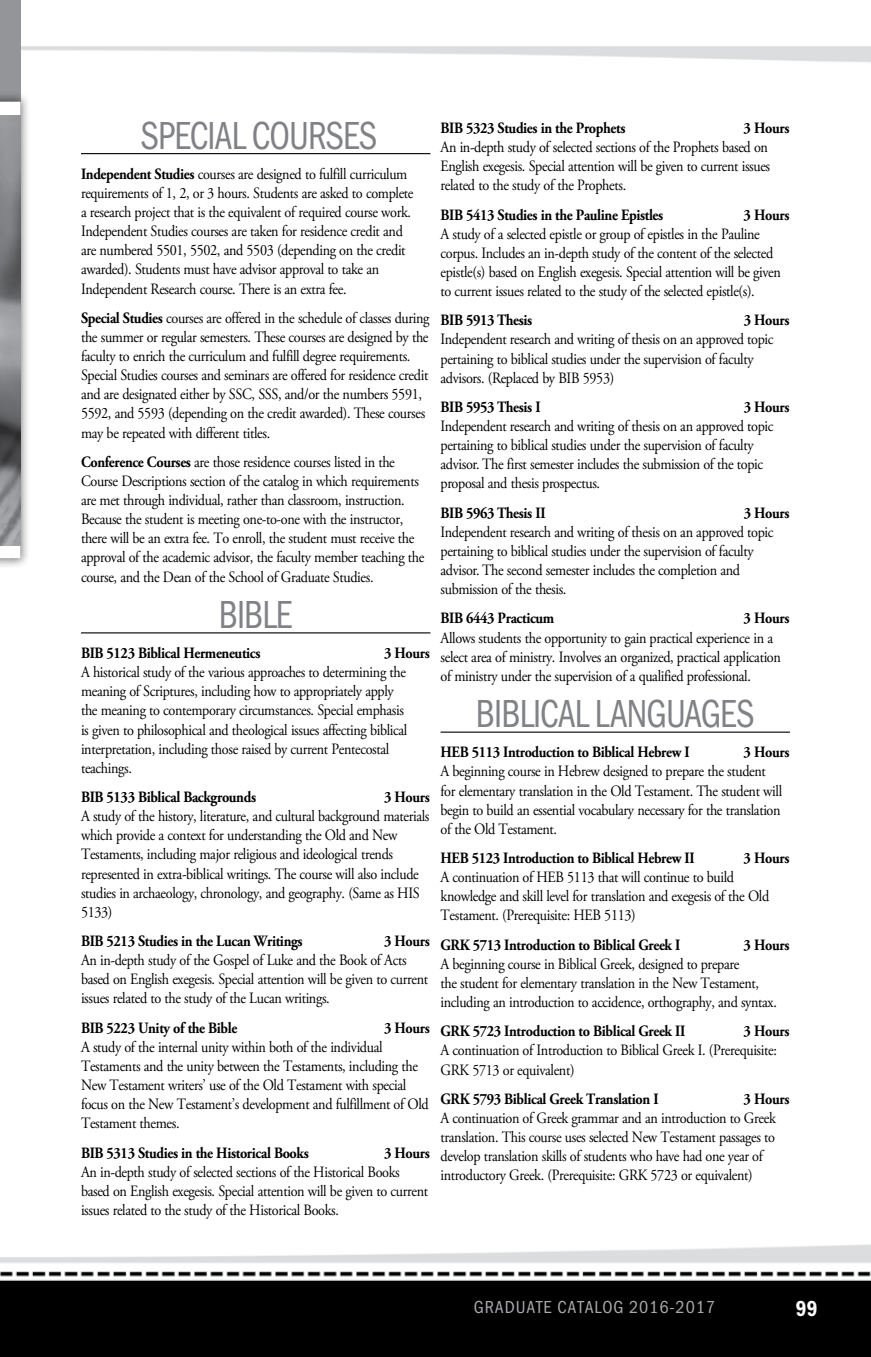
<style>
.page{position:relative;width:871px;height:1357px;background:#fff}
.page>*{position:absolute;margin:0;border:0;box-sizing:border-box;transform-origin:0 0}
.t1{font:40.5px "Franklin Gothic URW Con Boo";letter-spacing:-.025em;color:#808285;scale:.9 1}
.t2{font:22.5px "Franklin Gothic URW Con Dem";color:#fff;scale:.95 1}
.t3{font:18px "Franklin Gothic URW Con Boo";letter-spacing:.05em;color:#a7a9ac}
.t4{font:15.75px/19.1px "Adobe Garamond Pro";letter-spacing:-.025em;color:#000;scale:.9 1}
.t5{font:700 15.75px "Adobe Garamond Pro";letter-spacing:-.025em;color:#000;scale:.9 1}
.s1{font-weight:700}
</style>
<div class="page">
<img style="left:0;top:0;width:871px;height:1357px">
<div style="left:0;top:0;width:20px;height:101px;background:#939598"></div>
<div style="left:0;top:91px;width:31px;height:478px;background:#000;opacity:.5"></div>
<svg style="left:0;top:102px;width:20px;height:456px"></svg>
<img style="left:0;top:115px;width:20px;height:431px">
<hr style="left:81px;top:153px;width:349px;height:1px;background:#000">
<hr style="left:81px;top:632px;width:349px;height:1px;background:#000">
<hr style="left:440px;top:731px;width:350px;height:2px;background:#000">
<h1 class="t1" style="left:140px;top:110px;width:265px">SPECIAL COURSES</h1>
<p class="t4" style="left:81px;top:165px;width:371px"><span class="s1">Independent Studies</span> courses are designed to fulfill curriculum requirements of 1, 2, or 3 hours. Students are asked to complete a research project that is the equivalent of required course work.<br>Independent Studies courses are taken for residence credit and are numbered 5501, 5502, and 5503 (depending on the credit awarded). Students must have advisor approval to take an Independent Research course. There is an extra fee.</p>
<p class="t4" style="left:81px;top:309px;width:389px"><span class="s1">Special Studies</span> courses are offered in the schedule of classes during the summer or regular semesters. These courses are designed by the faculty to enrich the curriculum and fulfill degree requirements.<br>Special Studies courses and seminars are offered for residence credit and are designated either by SSC, SSS, and/or the numbers 5591, 5592, and 5593 (depending on the credit awarded). These courses may be repeated with different titles.</p>
<p class="t4" style="left:81px;top:453px;width:383px"><span class="s1">Conference Courses</span> are those residence courses listed in the Course Descriptions section of the catalog in which requirements are met through individual, rather than classroom, instruction.<br>Because the student is meeting one-to-one with the instructor, there will be an extra fee. To enroll, the student must receive the approval of the academic advisor, the faculty member teaching the course, and the Dean of the School of Graduate Studies.</p>
<h1 class="t1" style="left:219px;top:589px;width:84px">BIBLE</h1>
<p class="t5" style="left:81px;top:644px;width:201px">BIB 5123 Biblical Hermeneutics</p>
<p class="t5" style="left:384px;top:644px;width:52px">3 Hours</p>
<p class="t4" style="left:81px;top:663px;width:364px">A historical study of the various approaches to determining the meaning of Scriptures, including how to appropriately apply the meaning to contemporary circumstances. Special emphasis is given to philosophical and theological issues affecting biblical interpretation, including those raised by current Pentecostal teachings.</p>
<p class="t5" style="left:81px;top:788px;width:196px">BIB 5133 Biblical Backgrounds</p>
<p class="t5" style="left:384px;top:788px;width:52px">3 Hours</p>
<p class="t4" style="left:81px;top:807px;width:389px">A study of the history, literature, and cultural background materials which provide a context for understanding the Old and New Testaments, including major religious and ideological trends represented in extra-biblical writings. The course will also include studies in archaeology, chronology, and geography. (Same as HIS 5133)</p>
<p class="t5" style="left:81px;top:932px;width:248px">BIB 5213 Studies in the Lucan Writings</p>
<p class="t5" style="left:384px;top:932px;width:52px">3 Hours</p>
<p class="t4" style="left:81px;top:951px;width:387px">An in-depth study of the Gospel of Luke and the Book of Acts based on English exegesis. Special attention will be given to current issues related to the study of the Lucan writings.</p>
<p class="t5" style="left:81px;top:1018px;width:175px">BIB 5223 Unity of the Bible</p>
<p class="t5" style="left:384px;top:1018px;width:52px">3 Hours</p>
<p class="t4" style="left:81px;top:1038px;width:388px">A study of the internal unity within both of the individual Testaments and the unity between the Testaments, including the New Testament writers’ use of the Old Testament with special focus on the New Testament’s development and fulfillment of Old Testament themes.</p>
<p class="t5" style="left:81px;top:1143px;width:255px">BIB 5313 Studies in the Historical Books</p>
<p class="t5" style="left:384px;top:1143px;width:52px">3 Hours</p>
<p class="t4" style="left:81px;top:1163px;width:387px">An in-depth study of selected sections of the Historical Books based on English exegesis. Special attention will be given to current issues related to the study of the Historical Books.</p>
<p class="t5" style="left:440px;top:119px;width:207px">BIB 5323 Studies in the Prophets</p>
<p class="t5" style="left:743px;top:119px;width:52px">3 Hours</p>
<p class="t4" style="left:440px;top:138px;width:368px">An in-depth study of selected sections of the Prophets based on<br>English exegesis. Special attention will be given to current issues related to the study of the Prophets.</p>
<p class="t5" style="left:440px;top:205px;width:249px">BIB 5413 Studies in the Pauline Epistles</p>
<p class="t5" style="left:743px;top:205px;width:52px">3 Hours</p>
<p class="t4" style="left:440px;top:225px;width:380px">A study of a selected epistle or group of epistles in the Pauline corpus. Includes an in-depth study of the content of the selected epistle(s) based on English exegesis. Special attention will be given to current issues related to the study of the selected epistle(s).</p>
<p class="t5" style="left:440px;top:311px;width:104px">BIB 5913 Thesis</p>
<p class="t5" style="left:744px;top:311px;width:52px">3 Hours</p>
<p class="t4" style="left:440px;top:330px;width:371px">Independent research and writing of thesis on an approved topic pertaining to biblical studies under the supervision of faculty advisors. (Replaced by BIB 5953)</p>
<p class="t5" style="left:440px;top:398px;width:113px">BIB 5953 Thesis I</p>
<p class="t5" style="left:744px;top:398px;width:52px">3 Hours</p>
<p class="t4" style="left:440px;top:417px;width:371px">Independent research and writing of thesis on an approved topic pertaining to biblical studies under the supervision of faculty advisor. The first semester includes the submission of the topic proposal and thesis prospectus.</p>
<p class="t5" style="left:440px;top:503px;width:118px">BIB 5963 Thesis II</p>
<p class="t5" style="left:744px;top:503px;width:52px">3 Hours</p>
<p class="t4" style="left:440px;top:523px;width:371px">Independent research and writing of thesis on an approved topic pertaining to biblical studies under the supervision of faculty advisor. The second semester includes the completion and submission of the thesis.</p>
<p class="t5" style="left:440px;top:609px;width:128px">BIB 6443 Practicum</p>
<p class="t5" style="left:743px;top:609px;width:52px">3 Hours</p>
<p class="t4" style="left:440px;top:628px;width:380px">Allows students the opportunity to gain practical experience in a select area of ministry. Involves an organized, practical application of ministry under the supervision of a qualified professional.</p>
<h1 class="t1" style="left:476px;top:689px;width:311px">BIBLICAL LANGUAGES</h1>
<p class="t5" style="left:440px;top:743px;width:278px">HEB 5113 Introduction to Biblical Hebrew I</p>
<p class="t5" style="left:743px;top:743px;width:52px">3 Hours</p>
<p class="t4" style="left:440px;top:762px;width:381px">A beginning course in Hebrew designed to prepare the student for elementary translation in the Old Testament. The student will begin to build an essential vocabulary necessary for the translation of the Old Testament.</p>
<p class="t5" style="left:440px;top:849px;width:284px">HEB 5123 Introduction to Biblical Hebrew II</p>
<p class="t5" style="left:743px;top:849px;width:52px">3 Hours</p>
<p class="t4" style="left:440px;top:868px;width:367px">A continuation of HEB 5113 that will continue to build knowledge and skill level for translation and exegesis of the Old<br>Testament. (Prerequisite: HEB 5113)</p>
<p class="t5" style="left:440px;top:935px;width:268px">GRK 5713 Introduction to Biblical Greek I</p>
<p class="t5" style="left:743px;top:935px;width:52px">3 Hours</p>
<p class="t4" style="left:440px;top:955px;width:375px">A beginning course in Biblical Greek, designed to prepare<br>the student for elementary translation in the New Testament, including an introduction to accidence, orthography, and syntax.</p>
<p class="t5" style="left:440px;top:1022px;width:273px">GRK 5723 Introduction to Biblical Greek II</p>
<p class="t5" style="left:743px;top:1022px;width:52px">3 Hours</p>
<p class="t4" style="left:440px;top:1041px;width:375px">A continuation of Introduction to Biblical Greek I. (Prerequisite:<br>GRK 5713 or equivalent)</p>
<p class="t5" style="left:440px;top:1089px;width:244px">GRK 5793 Biblical Greek Translation I</p>
<p class="t5" style="left:743px;top:1089px;width:52px">3 Hours</p>
<p class="t4" style="left:440px;top:1109px;width:374px">A continuation of Greek grammar and an introduction to Greek translation. This course uses selected New Testament passages to develop translation skills of students who have had one year of introductory Greek. (Prerequisite: GRK 5723 or equivalent)</p>
<p class="t3" style="left:474px;top:1295px;width:243px">GRADUATE CATALOG 2016-2017</p>
<h2 class="t2" style="left:796px;top:1293px;width:24px">99</h2>
</div>
